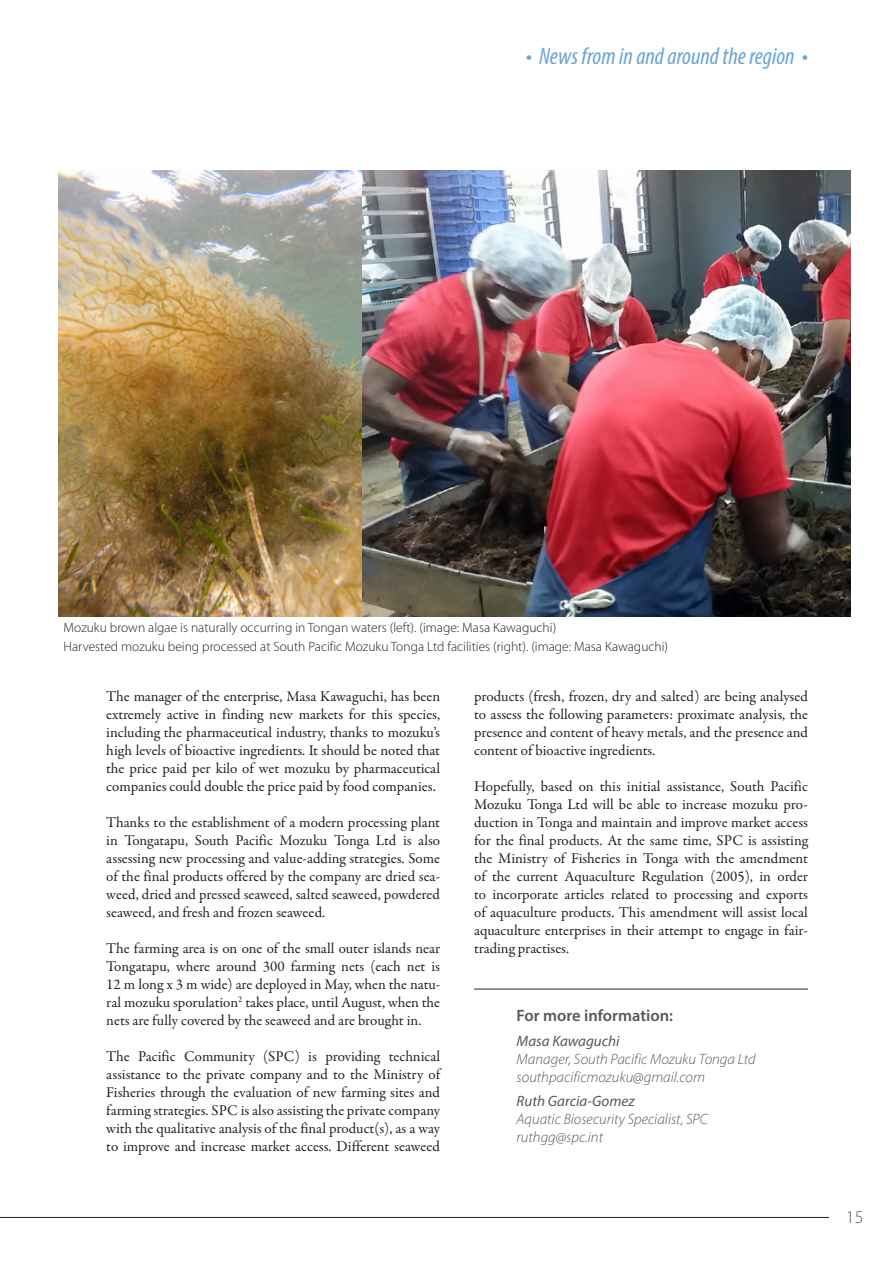
<style>
.page{position:relative;width:893px;height:1263px;background:#fff}
.page>*{position:absolute;margin:0;border:0;box-sizing:border-box;transform-origin:0 0}
.t1{font:italic condensed 24px "Myriad Pro";color:#68a4d8}
.t2{font:300 18px "Myriad Pro";color:#57585a}
.for_more_information{font:600 16.5px "Myriad Pro";color:#57585a}
.t3{font:15px/18px "Garamond Premr Pro";color:#231f20;text-align:justify}
.for_more_info_email{font:italic 300 15px "Myriad Pro";color:#57585a}
.For_more_info_name{font:italic 15px "Myriad Pro";color:#57585a}
.caption_Figure{font:300 13.5px "Myriad Pro";color:#231f20}
</style>
<div class="page">
<hr style="left:0;top:1217px;width:829px;height:1px;background:#231f20">
<img style="left:58px;top:170px;width:307px;height:447px">
<hr style="left:474px;top:989px;width:334px;height:1px;background:#231f20">
<img style="left:362px;top:170px;width:489px;height:446px">
<h1 class="t1" style="left:526px;top:41px;width:284px">• News from in and around the region •</h1>
<p class="caption_Figure" style="left:64px;top:620px;width:494px">Mozuku brown algae is naturally occurring in Tongan waters (left). (image: Masa Kawaguchi)</p>
<p class="caption_Figure" style="left:64px;top:639px;width:606px">Harvested mozuku being processed at South Pacific Mozuku Tonga Ltd facilities (right). (image: Masa Kawaguchi)</p>
<p class="t3" style="left:106px;top:688px;width:335px">The manager of the enterprise, Masa Kawaguchi, has been extremely active in finding new markets for this species, including the pharmaceutical industry, thanks to mozuku’s high levels of bioactive ingredients. It should be noted that the price paid per kilo of wet mozuku by pharmaceutical companies could double the price paid by food companies.</p>
<p class="t3" style="left:106px;top:814px;width:335px">Thanks to the establishment of a modern processing plant in Tongatapu, South Pacific Mozuku Tonga Ltd is also assessing new processing and value-adding strategies. Some of the final products offered by the company are dried sea&shy;weed, dried and pressed seaweed, salted seaweed, powdered seaweed, and fresh and frozen seaweed.</p>
<p class="t3" style="left:106px;top:940px;width:335px">The farming area is on one of the small outer islands near Tongatapu, where around 300 farming nets (each net is 12 m long x 3 m wide) are deployed in May, when the natu&shy;ral mozuku sporulation<sup>2</sup> takes place, until August, when the nets are fully covered by the seaweed and are brought in.</p>
<p class="t3" style="left:106px;top:1048px;width:335px">The Pacific Community (SPC) is providing technical assistance to the private company and to the Ministry of Fisheries through the evaluation of new farming sites and farming strategies. SPC is also assisting the private company with the qualitative analysis of the final product(s), as a way to improve and increase market access. Different seaweed</p>
<p class="t3" style="left:474px;top:688px;width:335px">products (fresh, frozen, dry and salted) are being analysed to assess the following parameters: proximate analysis, the presence and content of heavy metals, and the presence and content of bioactive ingredients.</p>
<p class="t3" style="left:474px;top:778px;width:335px">Hopefully, based on this initial assistance, South Pacific Mozuku Tonga Ltd will be able to increase mozuku pro&shy;duction in Tonga and maintain and improve market access for the final products. At the same time, SPC is assisting the Ministry of Fisheries in Tonga with the amendment of the current Aquaculture Regulation (2005), in order to incorporate articles related to processing and exports of aquaculture products. This amendment will assist local aquaculture enterprises in their attempt to engage in fair&shy;trading practises.</p>
<p class="for_more_information" style="left:517px;top:1005px;width:158px">For more information:</p>
<p class="For_more_info_name" style="left:517px;top:1031px;width:104px">Masa Kawaguchi</p>
<p class="for_more_info_email" style="left:517px;top:1050px;width:241px">Manager, South Pacific Mozuku Tonga Ltd</p>
<p class="for_more_info_email" style="left:517px;top:1068px;width:190px">southpacificmozuku@gmail.com</p>
<p class="For_more_info_name" style="left:517px;top:1091px;width:119px">Ruth Garcia-Gomez</p>
<p class="for_more_info_email" style="left:517px;top:1111px;width:193px">Aquatic Biosecurity Specialist, SPC</p>
<p class="for_more_info_email" style="left:517px;top:1129px;width:88px">ruthgg@spc.int</p>
<p class="t2" style="left:846px;top:1207px;width:19px">15</p>
</div>
